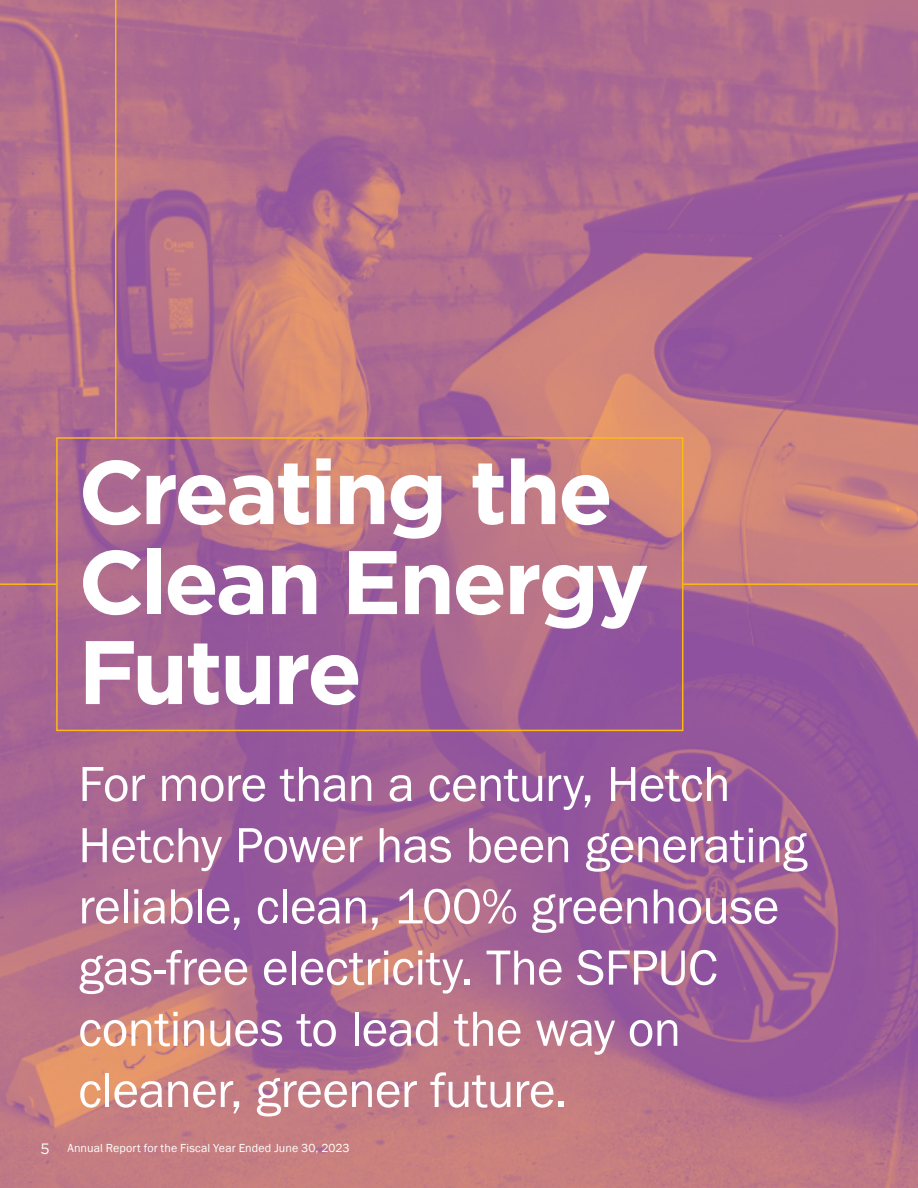
<style>
.page{position:relative;width:918px;height:1188px;background:#fff}
.page>*{position:absolute;margin:0;border:0;box-sizing:border-box;transform-origin:0 0}
.t1{font:700 90px/90px "Gotham";letter-spacing:-.035em;color:#fff}
.t2{font:51px/61.2px "Franklin Gothic";letter-spacing:-.015em;color:#fff}
.t3{font:12px "Franklin Gothic";letter-spacing:.005em;color:#fff}
.s1{font-family:"Gotham";font-size:15px}
</style>
<div class="page">
<img style="left:0;top:0;width:918px;height:1188px">
<div style="left:56px;top:437px;width:627px;height:294px;border:2px solid #fdb913"></div>
<hr style="left:115px;top:0;width:1px;height:439px;background:#fdb913">
<hr style="left:683px;top:583px;width:235px;height:2px;background:#fdb913">
<hr style="left:0;top:583px;width:56px;height:2px;background:#fdb913">
<h1 class="t1" style="left:78px;top:447px;width:573px">Creating the<br>Clean Energy<br>Future</h1>
<p class="t2" style="left:78px;top:755px;width:730px">For more than a century, Hetch<br>Hetchy Power has been generating reliable, clean, 100% greenhouse gas-free electricity. The SFPUC continues to lead the way on cleaner, greener future.</p>
<p class="t3" style="left:40px;top:1141px;width:311px"><span class="s1">5</span> Annual Report for the Fiscal Year Ended June 30, 2023</p>
</div>
